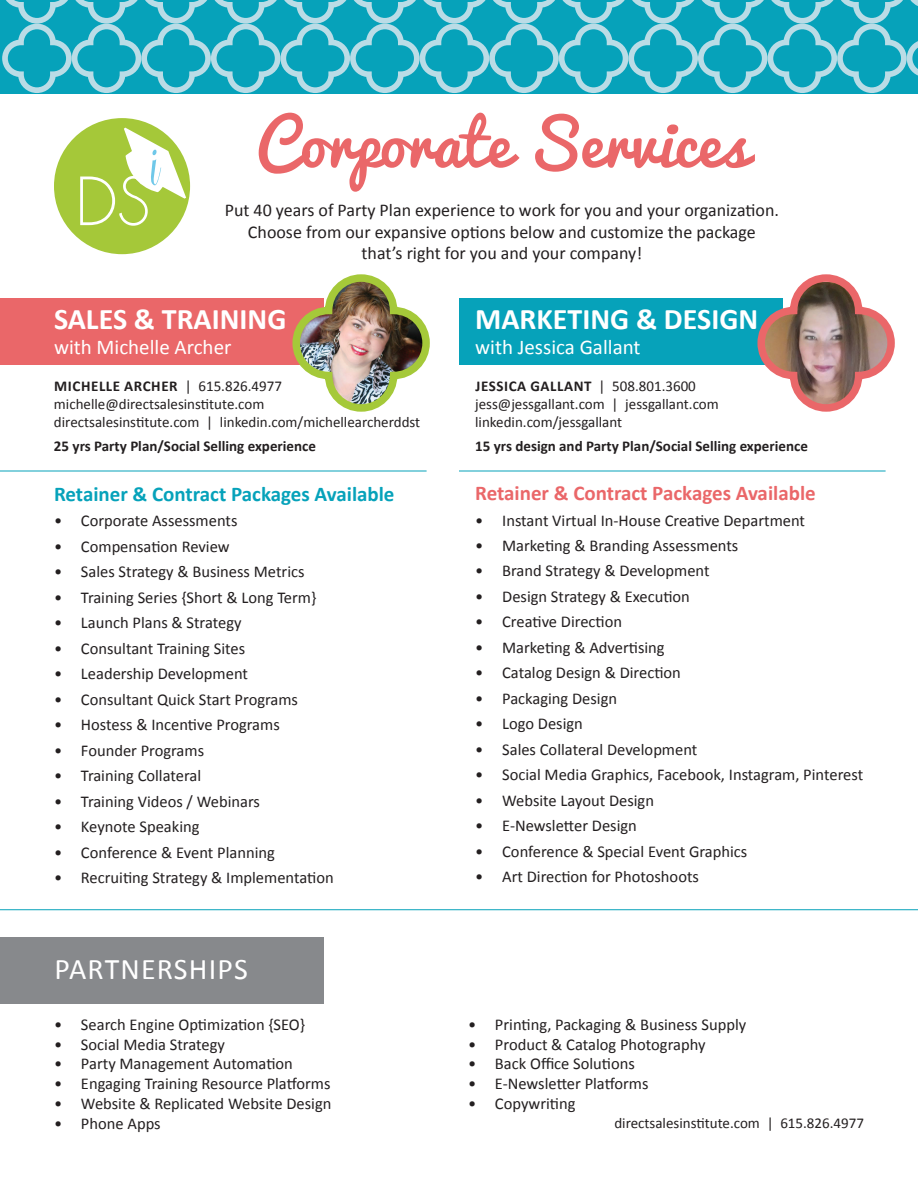
<style>
.page{position:relative;width:918px;height:1188px;background:#fff}
.page>*{position:absolute;margin:0;border:0;box-sizing:border-box;transform-origin:0 0}
.t1{font:63px "Pacifico";color:#ea6769}
.t2{font:700 30px "Calibri";color:#fff}
.t3{font:30px "Calibri";letter-spacing:.04em;color:#fff}
.t4{font:21px "Calibri";color:#fff}
.t5{font:700 21px "Calibri";color:#06a2ba}
.t6{font:700 21px "Calibri";color:#ea6769}
.t7{font:18px/21.6px "Calibri";color:#231f20;text-align:center}
.t8{font:16.5px "Calibri";color:#231f20}
.t9{font:15px/18px "Calibri";color:#231f20}
.t10{font:700 15px "Calibri";color:#231f20}
.s1{font-weight:700}
</style>
<div class="page">
<div style="left:0;top:298px;width:324px;height:67px;background:#ea6769"></div>
<div style="left:0;top:937px;width:324px;height:67px;background:#87898c"></div>
<div style="left:459px;top:298px;width:324px;height:67px;background:#06a2ba"></div>
<svg style="left:2px;top:0;width:916px;height:93px;background:#31afc4"></svg>
<div style="left:54px;top:118px;width:136px;height:136px;background:#a5c839;border-radius:50%"></div>
<svg style="left:80px;top:128px;width:106px;height:98px"></svg>
<img style="left:292px;top:274px;width:138px;height:138px">
<svg style="left:757px;top:274px;width:138px;height:138px"></svg>
<hr style="left:459px;top:471px;width:427px;height:1px;background:#06a2ba">
<hr style="left:0;top:471px;width:427px;height:1px;background:#06a2ba">
<hr style="left:0;top:909px;width:918px;height:1px;background:#06a2ba">
<h1 class="t1" style="left:256px;top:109px;width:494px">Corporate Services</h1>
<p class="t7" style="left:225px;top:199px;width:556px">Put 40 years of Party Plan experience to work for you and your organization.<br>Choose from our expansive options below and customize the package<br>that’s right for you and your company!</p>
<h2 class="t2" style="left:54px;top:300px;width:234px">SALES &amp; TRAINING</h2>
<p class="t4" style="left:54px;top:334px;width:179px">with Michelle Archer</p>
<p class="t9" style="left:54px;top:377px;width:368px"><span class="s1">MICHELLE ARCHER</span> | 615.826.4977 michelle@directsalesinstitute.com<br>directsalesinstitute.com | linkedin.com/michellearcherddst</p>
<p class="t10" style="left:54px;top:437px;width:263px">25 yrs Party Plan/Social Selling experience</p>
<p class="t5" style="left:54px;top:480px;width:342px">Retainer &amp; Contract Packages Available</p>
<p class="t8" style="left:54px;top:510px;width:185px">• Corporate Assessments</p>
<p class="t8" style="left:54px;top:536px;width:177px">• Compensation Review</p>
<p class="t8" style="left:54px;top:561px;width:252px">• Sales Strategy &amp; Business Metrics</p>
<p class="t8" style="left:54px;top:587px;width:264px">• Training Series {Short &amp; Long Term}</p>
<p class="t8" style="left:54px;top:612px;width:189px">• Launch Plans &amp; Strategy</p>
<p class="t8" style="left:54px;top:638px;width:193px">• Consultant Training Sites</p>
<p class="t8" style="left:54px;top:663px;width:196px">• Leadership Development</p>
<p class="t8" style="left:54px;top:689px;width:246px">• Consultant Quick Start Programs</p>
<p class="t8" style="left:54px;top:714px;width:227px">• Hostess &amp; Incentive Programs</p>
<p class="t8" style="left:54px;top:740px;width:152px">• Founder Programs</p>
<p class="t8" style="left:54px;top:765px;width:149px">• Training Collateral</p>
<p class="t8" style="left:54px;top:791px;width:207px">• Training Videos / Webinars</p>
<p class="t8" style="left:54px;top:816px;width:147px">• Keynote Speaking</p>
<p class="t8" style="left:54px;top:842px;width:222px">• Conference &amp; Event Planning</p>
<p class="t8" style="left:54px;top:867px;width:281px">• Recruiting Strategy &amp; Implementation</p>
<h2 class="t3" style="left:55px;top:950px;width:195px">PARTNERSHIPS</h2>
<p class="t8" style="left:54px;top:1014px;width:253px">• Search Engine Optimization {SEO}</p>
<p class="t8" style="left:54px;top:1034px;width:172px">• Social Media Strategy</p>
<p class="t8" style="left:54px;top:1053px;width:240px">• Party Management Automation</p>
<p class="t8" style="left:54px;top:1073px;width:278px">• Engaging Training Resource Platforms</p>
<p class="t8" style="left:54px;top:1093px;width:279px">• Website &amp; Replicated Website Design</p>
<p class="t8" style="left:54px;top:1113px;width:108px">• Phone Apps</p>
<h2 class="t2" style="left:475px;top:300px;width:285px">MARKETING &amp; DESIGN</h2>
<p class="t4" style="left:475px;top:334px;width:167px">with Jessica Gallant</p>
<p class="t9" style="left:475px;top:377px;width:245px"><span class="s1">JESSICA GALLANT</span> | 508.801.3600 jess@jessgallant.com | jessgallant.com linkedin.com/jessgallant</p>
<p class="t10" style="left:475px;top:437px;width:334px">15 yrs design and Party Plan/Social Selling experience</p>
<p class="t6" style="left:475px;top:480px;width:342px">Retainer &amp; Contract Packages Available</p>
<p class="t8" style="left:475px;top:510px;width:331px">• Instant Virtual In-House Creative Department</p>
<p class="t8" style="left:475px;top:535px;width:265px">• Marketing &amp; Branding Assessments</p>
<p class="t8" style="left:475px;top:561px;width:236px">• Brand Strategy &amp; Development</p>
<p class="t8" style="left:475px;top:586px;width:216px">• Design Strategy &amp; Execution</p>
<p class="t8" style="left:475px;top:612px;width:148px">• Creative Direction</p>
<p class="t8" style="left:475px;top:637px;width:191px">• Marketing &amp; Advertising</p>
<p class="t8" style="left:475px;top:663px;width:207px">• Catalog Design &amp; Direction</p>
<p class="t8" style="left:475px;top:688px;width:143px">• Packaging Design</p>
<p class="t8" style="left:475px;top:714px;width:109px">• Logo Design</p>
<p class="t8" style="left:475px;top:739px;width:224px">• Sales Collateral Development</p>
<p class="t8" style="left:475px;top:765px;width:390px">• Social Media Graphics, Facebook, Instagram, Pinterest</p>
<p class="t8" style="left:475px;top:790px;width:180px">• Website Layout Design</p>
<p class="t8" style="left:475px;top:816px;width:163px">• E-Newsletter Design</p>
<p class="t8" style="left:475px;top:841px;width:274px">• Conference &amp; Special Event Graphics</p>
<p class="t8" style="left:475px;top:866px;width:225px">• Art Direction for Photoshoots</p>
<p class="t8" style="left:468px;top:1014px;width:280px">• Printing, Packaging &amp; Business Supply</p>
<p class="t8" style="left:468px;top:1034px;width:239px">• Product &amp; Catalog Photography</p>
<p class="t8" style="left:468px;top:1053px;width:168px">• Back Office Solutions</p>
<p class="t8" style="left:468px;top:1073px;width:182px">• E-Newsletter Platforms</p>
<p class="t8" style="left:468px;top:1093px;width:109px">• Copywriting</p>
<p class="t9" style="left:614px;top:1114px;width:251px">directsalesinstitute.com | 615.826.4977</p>
</div>
